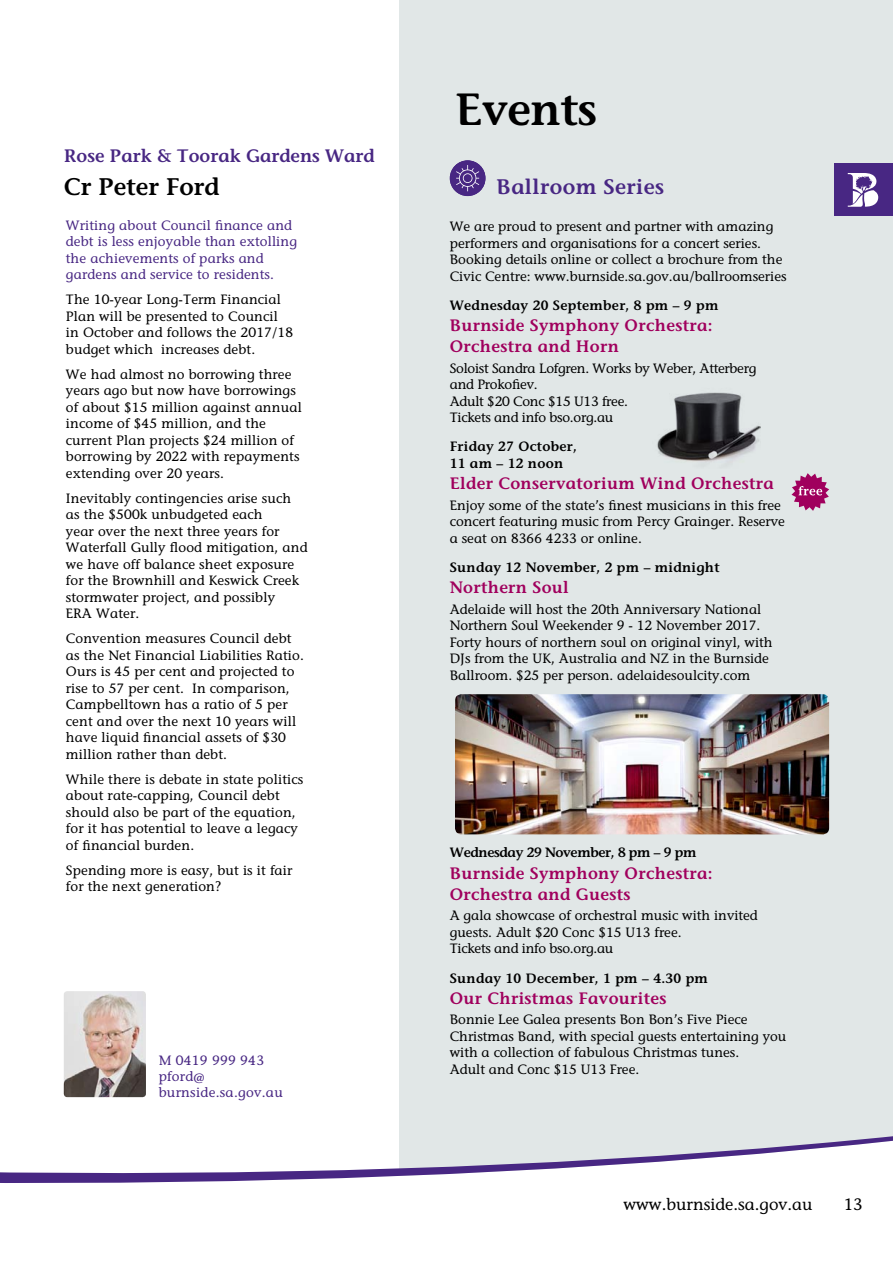
<style>
.page{position:relative;width:893px;height:1263px;background:#fff}
.page>*{position:absolute;margin:0;border:0;box-sizing:border-box;transform-origin:0 0}
.t1{font:600 45px "Stone Informal";letter-spacing:-.01em;color:#000}
.t2{font:600 24px "Stone Informal";color:#000}
.t3{font:600 21px "Stone Informal";letter-spacing:.02em;color:#482783}
.t4{font:600 18px "Stone Informal";color:#482783}
.t5{font:600 16.5px/21px "Stone Informal";letter-spacing:.02em;color:#a0005d}
.t6{font:16.5px "Stone Informal";color:#000}
.t7{font:13.5px/16.5px "Stone Informal";letter-spacing:.01em;color:#000}
.t8{font:13.5px/16.5px "Stone Informal";letter-spacing:.01em;color:#482783}
.t9{font:600 13.5px/16.5px "Stone Informal";letter-spacing:.02em;color:#000}
.t10{font:13.5px/16.5px "Stone Informal";letter-spacing:-.02em;color:#000}
.t11{font:600 13.5px "Stone Informal";letter-spacing:-.025em;color:#000}
</style>
<div class="page">
<div style="left:400px;top:0;width:493px;height:1263px;background:#e1e7e7"></div>
<img style="left:64px;top:991px;width:82px;height:106px">
<div style="left:450px;top:160px;width:35px;height:36px;background:#482783;border-radius:50%"></div>
<svg style="left:456px;top:165px;width:23px;height:26px"></svg>
<img style="left:657px;top:392px;width:104px;height:71px">
<svg style="left:791px;top:473px;width:38px;height:38px"></svg>
<img style="left:455px;top:694px;width:374px;height:140px">
<div style="left:400px;top:1198px;width:493px;height:65px;background:#fff"></div>
<svg style="left:0;top:1124px;width:893px;height:74px;fill:#fff"></svg>
<div style="left:835px;top:163px;width:58px;height:53px;background:#482783"></div>
<svg style="left:848px;top:173px;width:30px;height:34px"></svg>
<h3 class="t4" style="left:64px;top:145px;width:312px">Rose Park &amp; Toorak Gardens Ward</h3>
<h2 class="t2" style="left:64px;top:172px;width:157px">Cr Peter Ford</h2>
<p class="t8" style="left:66px;top:216px;width:233px">Writing about Council finance and debt is less enjoyable than extolling the achievements of parks and gardens and service to residents.</p>
<p class="t7" style="left:66px;top:291px;width:229px">The 10-year Long-Term Financial<br>Plan will be presented to Council in October and follows the 2017/18 budget which increases debt.</p>
<p class="t7" style="left:66px;top:365px;width:237px">We had almost no borrowing three years ago but now have borrowings of about $15 million against annual income of $45 million, and the current Plan projects $24 million of borrowing by 2022 with repayments extending over 20 years.</p>
<p class="t7" style="left:66px;top:489px;width:243px">Inevitably contingencies arise such as the $500k unbudgeted each<br>year over the next three years for<br>Waterfall Gully flood mitigation, and we have off balance sheet exposure for the Brownhill and Keswick Creek stormwater project, and possibly<br>ERA Water.</p>
<p class="t7" style="left:66px;top:630px;width:240px">Convention measures Council debt as the Net Financial Liabilities Ratio.<br>Ours is 45 per cent and projected to rise to 57 per cent. In comparison, Campbelltown has a ratio of 5 per cent and over the next 10 years will have liquid financial assets of $30 million rather than debt.</p>
<p class="t7" style="left:66px;top:770px;width:239px">While there is debate in state politics about rate-capping, Council debt should also be part of the equation, for it has potential to leave a legacy of financial burden.</p>
<p class="t7" style="left:66px;top:861px;width:228px">Spending more is easy, but is it fair for the next generation?</p>
<p class="t8" style="left:159px;top:1053px;width:126px;line-height:15.8px">M 0419 999 943 pford@ burnside.sa.gov.au</p>
<h1 class="t1" style="left:455px;top:82px;width:143px">Events</h1>
<h3 class="t3" style="left:497px;top:173px;width:169px">Ballroom Series</h3>
<p class="t7" style="left:450px;top:218px;width:338px">We are proud to present and partner with amazing performers and organisations for a concert series.<br>Booking details online or collect a brochure from the Civic Centre: www.burnside.sa.gov.au/ballroomseries</p>
<p class="t9" style="left:450px;top:297px;width:270px">Wednesday 20 September, 8 pm – 9 pm</p>
<p class="t5" style="left:450px;top:314px;width:264px">Burnside Symphony Orchestra:<br>Orchestra and Horn</p>
<p class="t10" style="left:450px;top:360px;width:308px">Soloist Sandra Lofgren. Works by Weber, Atterberg and Prokofiev.<br>Adult $20 Conc $15 U13 free.<br>Tickets and info bso.org.au</p>
<p class="t9" style="left:450px;top:438px;width:129px">Friday 27 October,<br>11 am – 12 noon</p>
<p class="t5" style="left:450px;top:472px;width:326px">Elder Conservatorium Wind Orchestra</p>
<p class="t7" style="left:450px;top:497px;width:337px">Enjoy some of the state’s finest musicians in this free concert featuring music from Percy Grainger. Reserve a seat on 8366 4233 or online.</p>
<p class="t9" style="left:450px;top:559px;width:271px">Sunday 12 November, 2 pm – midnight</p>
<p class="t5" style="left:450px;top:576px;width:121px">Northern Soul</p>
<p class="t7" style="left:450px;top:601px;width:324px">Adelaide will host the 20th Anniversary National Northern Soul Weekender 9 - 12 November 2017.<br>Forty hours of northern soul on original vinyl, with DJs from the UK, Australia and NZ in the Burnside Ballroom. $25 per person. adelaidesoulcity.com</p>
<p class="t11" style="left:450px;top:844px;width:248px">Wednesday 29 November, 8 pm – 9 pm</p>
<p class="t5" style="left:450px;top:862px;width:264px">Burnside Symphony Orchestra:<br>Orchestra and Guests</p>
<p class="t7" style="left:450px;top:907px;width:310px">A gala showcase of orchestral music with invited guests. Adult $20 Conc $15 U13 free.<br>Tickets and info bso.org.au</p>
<p class="t9" style="left:450px;top:969px;width:260px">Sunday 10 December, 1 pm – 4.30 pm</p>
<p class="t5" style="left:450px;top:987px;width:218px">Our Christmas Favourites</p>
<p class="t7" style="left:450px;top:1011px;width:338px">Bonnie Lee Galea presents Bon Bon’s Five Piece Christmas Band, with special guests entertaining you with a collection of fabulous Christmas tunes.<br>Adult and Conc $15 U13 Free.</p>
<p class="t6" style="left:623px;top:1194px;width:191px">www.burnside.sa.gov.au</p>
<p class="t6" style="left:844px;top:1194px;width:20px">13</p>
</div>
